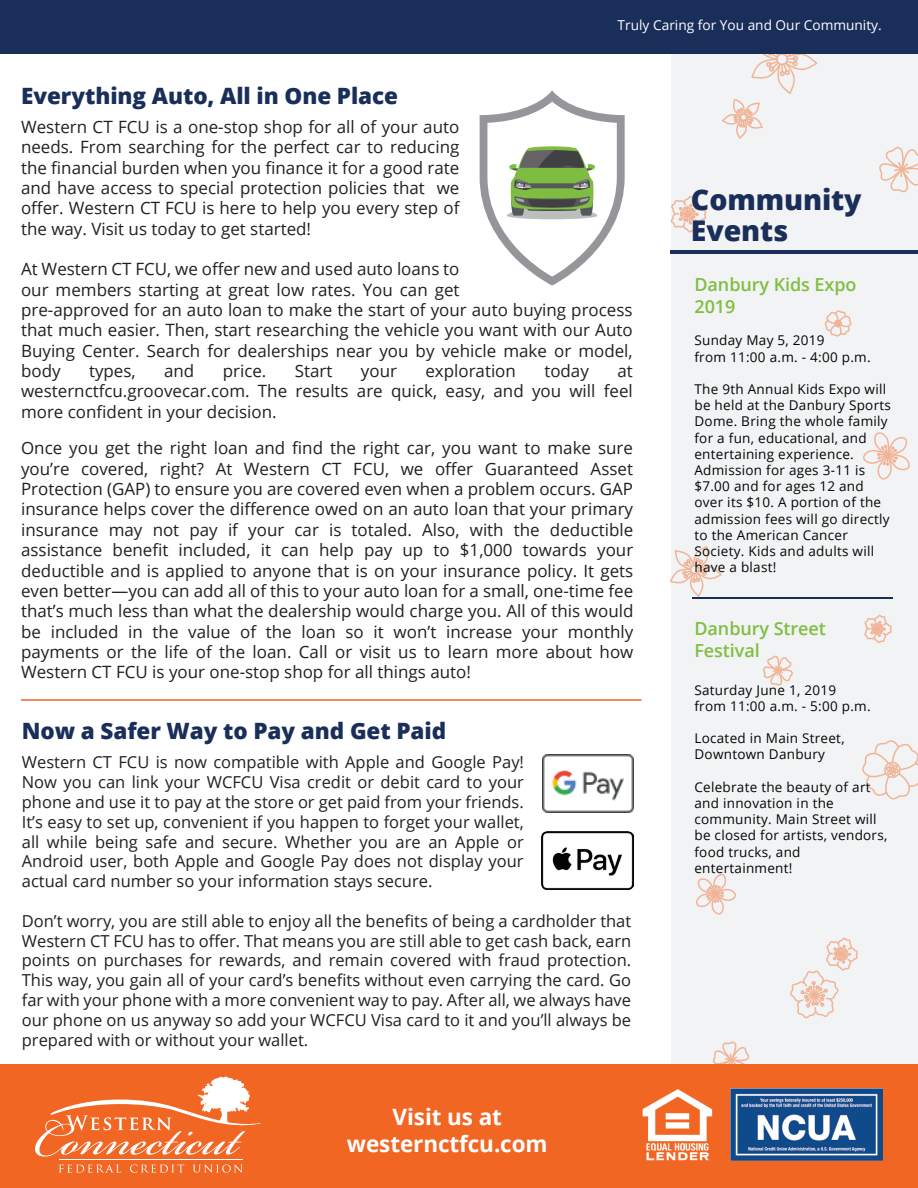
<style>
.page{position:relative;width:918px;height:1188px;background:#fff}
.page>*{position:absolute;margin:0;border:0;box-sizing:border-box;transform-origin:0 0}
.t1{font:800 28.5px/31.5px "Open Sans";letter-spacing:-.005em;color:#1a2e5a}
.t2{font:800 22.5px "Open Sans";letter-spacing:-.005em;color:#1a2e5a}
.t3{font:700 22.5px/27px "Open Sans";letter-spacing:-.005em;color:#fff;text-align:center}
.t4{font:600 18px/21.6px "Open Sans";letter-spacing:-.005em;color:#80be41}
.t5{font:16.95px/20.4px "Open Sans";color:#231f20;text-align:justify}
.t6{font:16.5px/19.8px "Open Sans";color:#231f20;text-align:justify}
.t7{font:13.65px "Open Sans";color:#fff}
.t8{font:13.5px/16.2px "Open Sans";letter-spacing:.02em;color:#050504}
</style>
<div class="page">
<div style="left:671px;top:54px;width:247px;height:1134px;background:#f1f3f4"></div>
<svg style="left:879px;top:147px;width:39px;height:45px"></svg>
<svg style="left:825px;top:310px;width:26px;height:27px"></svg>
<svg style="left:670px;top:547px;width:52px;height:50px"></svg>
<svg style="left:863px;top:432px;width:47px;height:48px"></svg>
<svg style="left:671px;top:196px;width:35px;height:37px"></svg>
<svg style="left:763px;top:656px;width:30px;height:30px"></svg>
<svg style="left:862px;top:740px;width:56px;height:59px"></svg>
<svg style="left:696px;top:874px;width:40px;height:41px"></svg>
<svg style="left:790px;top:938px;width:68px;height:80px"></svg>
<svg style="left:722px;top:54px;width:96px;height:85px"></svg>
<svg style="left:713px;top:1042px;width:36px;height:23px"></svg>
<svg style="left:864px;top:615px;width:28px;height:28px"></svg>
<hr style="left:693px;top:597px;width:200px;height:1px;background:#1a2e5a">
<hr style="left:21px;top:699px;width:621px;height:2px;background:#f26624">
<div style="left:0;top:1065px;width:918px;height:123px;background:#f26624"></div>
<svg style="left:59px;top:1164px;width:62px;height:9px"></svg>
<svg style="left:130px;top:1164px;width:54px;height:9px"></svg>
<svg style="left:193px;top:1164px;width:50px;height:9px"></svg>
<hr style="left:59px;top:1159px;width:184px;height:1px;background:#fff">
<svg style="left:35px;top:1076px;width:225px;height:81px"></svg>
<img style="left:730px;top:1089px;width:152px;height:71px">
<img style="left:642px;top:1089px;width:71px;height:72px">
<hr style="left:671px;top:250px;width:247px;height:4px;background:#1a2e5a">
<div style="left:0;top:0;width:918px;height:54px;background:#1a2e5a"></div>
<img style="left:542px;top:831px;width:91px;height:59px">
<img style="left:542px;top:754px;width:92px;height:59px">
<svg style="left:480px;top:90px;width:145px;height:195px"></svg>
<h2 class="t2" style="left:21px;top:78px;width:378px">Everything Auto, All in One Place</h2>
<p class="t7" style="left:618px;top:15px;width:266px">Truly Caring for You and Our Community.</p>
<p class="t5" style="left:21px;top:116px;width:440px">Western CT FCU is a one-stop shop for all of your auto needs. From searching for the perfect car to reducing the financial burden when you finance it for a good rate and have access to special protection policies that we offer. Western CT FCU is here to help you every step of the way. Visit us today to get started!</p>
<p class="t5" style="left:21px;top:258px;width:613px;text-align:left">At Western CT FCU, we offer new and used auto loans to<br>our members starting at great low rates. You can get<br>pre-approved for an auto loan to make the start of your auto buying process that much easier. Then, start researching the vehicle you want with our Auto Buying Center. Search for dealerships near you by vehicle make or model, body</p>
<p class="t5" style="left:89px;top:360px;width:48px">types,</p>
<p class="t5" style="left:164px;top:360px;width:32px">and</p>
<p class="t5" style="left:223px;top:360px;width:45px">price.</p>
<p class="t5" style="left:295px;top:360px;width:39px">Start</p>
<p class="t5" style="left:361px;top:360px;width:38px">your</p>
<p class="t5" style="left:425px;top:360px;width:92px">exploration</p>
<p class="t5" style="left:544px;top:360px;width:46px">today</p>
<p class="t5" style="left:21px;top:360px;width:613px;text-indent:596px">at westernctfcu.groovecar.com. The results are quick, easy, and you will feel more confident in your decision.</p>
<p class="t5" style="left:21px;top:438px;width:614px">Once you get the right loan and find the right car, you want to make sure you’re covered, right? At Western CT FCU, we offer Guaranteed Asset Protection (GAP) to ensure you are covered even when a problem occurs. GAP insurance helps cover the difference owed on an auto loan that your primary insurance may not pay if your car is totaled. Also, with the deductible assistance benefit included, it can help pay up to $1,000 towards your deductible and is applied to anyone that is on your insurance policy. It gets even better—you can add all of this to your auto loan for a small, one-time fee that’s much less than what the dealership would charge you. All of this would be included in the value of the loan so it won’t increase your monthly payments or the life of the loan. Call or visit us to learn more about how Western CT FCU is your one-stop shop for all things auto!</p>
<h2 class="t2" style="left:22px;top:714px;width:426px">Now a Safer Way to Pay and Get Paid</h2>
<p class="t6" style="left:22px;top:752px;width:504px">Western CT FCU is now compatible with Apple and Google Pay!<br>Now you can link your WCFCU Visa credit or debit card to your phone and use it to pay at the store or get paid from your friends.<br>It’s easy to set up, convenient if you happen to forget your wallet, all while being safe and secure. Whether you are an Apple or Android user, both Apple and Google Pay does not display your actual card number so your information stays secure.</p>
<p class="t6" style="left:22px;top:911px;width:611px">Don’t worry, you are still able to enjoy all the benefits of being a cardholder that Western CT FCU has to offer. That means you are still able to get cash back, earn points on purchases for rewards, and remain covered with fraud protection.<br>This way, you gain all of your card’s benefits without even carrying the card. Go far with your phone with a more convenient way to pay. After all, we always have our phone on us anyway so add your WCFCU Visa card to it and you’ll always be prepared with or without your wallet.</p>
<h2 class="t3" style="left:347px;top:1102px;width:202px">Visit us at westernctfcu.com</h2>
<h1 class="t1" style="left:691px;top:182px;width:172px">Community<br>Events</h1>
<p class="t4" style="left:694px;top:274px;width:164px">Danbury Kids Expo<br>2019</p>
<p class="t8" style="left:694px;top:332px;width:178px">Sunday May 5, 2019<br>from 11:00 a.m. - 4:00 p.m.</p>
<p class="t8" style="left:694px;top:381px;width:198px">The 9th Annual Kids Expo will be held at the Danbury Sports<br>Dome. Bring the whole family for a fun, educational, and entertaining experience.<br>Admission for ages 3-11 is $7.00 and for ages 12 and over its $10. A portion of the admission fees will go directly to the American Cancer<br>Society. Kids and adults will have a blast!</p>
<p class="t4" style="left:694px;top:618px;width:133px">Danbury Street<br>Festival</p>
<p class="t8" style="left:694px;top:681px;width:178px">Saturday June 1, 2019 from 11:00 a.m. - 5:00 p.m.</p>
<p class="t8" style="left:694px;top:730px;width:152px">Located in Main Street,<br>Downtown Danbury</p>
<p class="t8" style="left:694px;top:779px;width:194px">Celebrate the beauty of art and innovation in the community. Main Street will be closed for artists, vendors, food trucks, and entertainment!</p>
</div>
